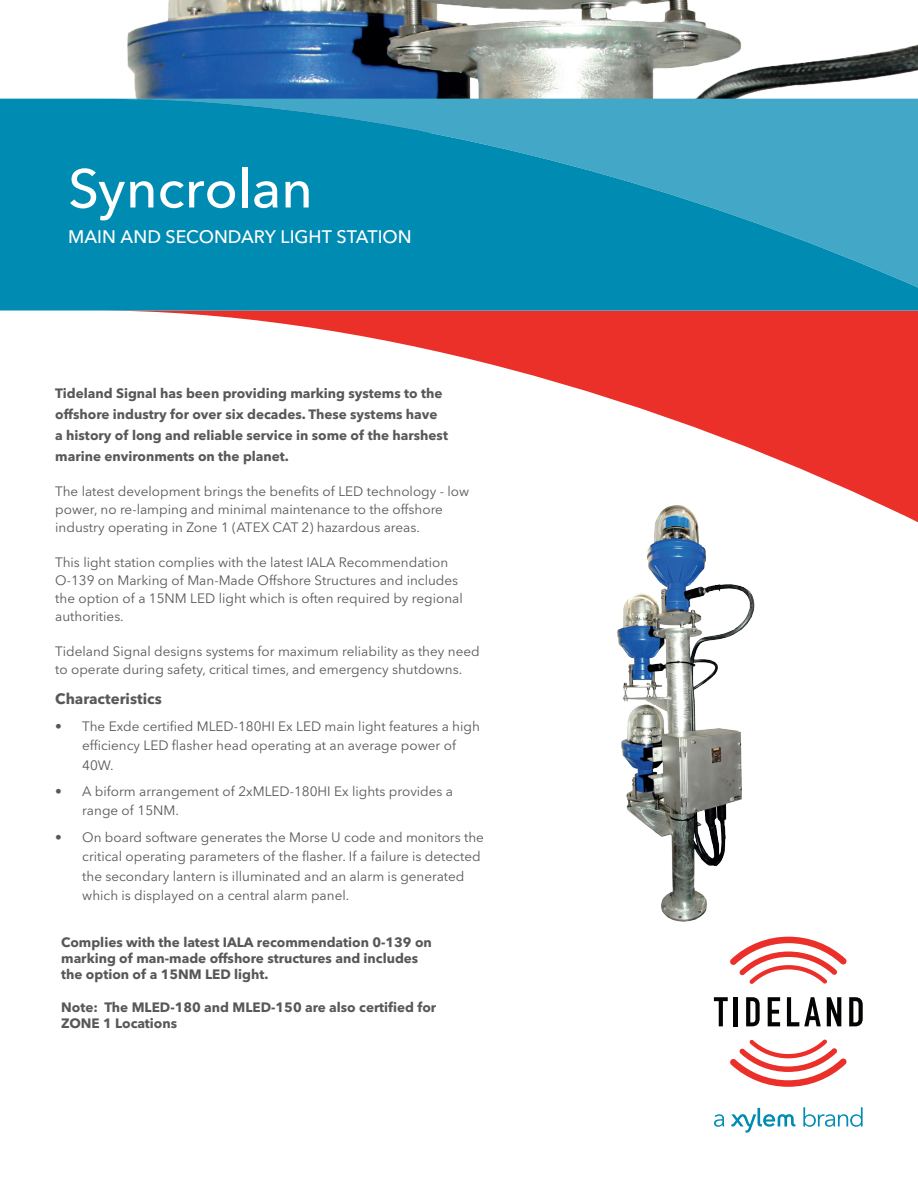
<style>
.page{position:relative;width:918px;height:1188px;background:#fff}
.page>*{position:absolute;margin:0;border:0;box-sizing:border-box;transform-origin:0 0}
.t1{font:500 54px "Avenir Next LT Pro";color:#fff}
.t2{font:500 18px "Avenir Next LT Pro";color:#fff}
.t3{font:700 15px "Avenir Next LT Pro";color:#57585a}
.t4{font:13.5px/18px "Avenir Next LT Pro";color:#57585a}
.t5{font:700 13.5px/21px "Avenir Next LT Pro";color:#57585a}
</style>
<div class="page">
<svg style="left:714px;top:997px;width:14px;height:29px"></svg>
<hr style="left:734px;top:997px;width:4px;height:29px;background:#040503">
<svg style="left:746px;top:997px;width:14px;height:29px"></svg>
<svg style="left:768px;top:997px;width:12px;height:29px"></svg>
<svg style="left:787px;top:997px;width:34px;height:29px"></svg>
<svg style="left:827px;top:997px;width:14px;height:29px"></svg>
<svg style="left:849px;top:997px;width:14px;height:29px"></svg>
<svg style="left:730px;top:937px;width:117px;height:47px"></svg>
<svg style="left:730px;top:1039px;width:117px;height:48px"></svg>
<svg style="left:714px;top:1114px;width:10px;height:13px"></svg>
<svg style="left:803px;top:1107px;width:60px;height:20px"></svg>
<svg style="left:731px;top:1108px;width:64px;height:25px"></svg>
<img style="left:0;top:0;width:918px;height:99px">
<svg style="left:132px;top:311px;width:786px;height:212px"></svg>
<svg style="left:0;top:99px;width:918px;height:212px;background:#1292b8"></svg>
<img style="left:555px;top:478px;width:256px;height:444px">
<h1 class="t1" style="left:68px;top:156px;width:246px">Syncrolan</h1>
<h2 class="t2" style="left:68px;top:226px;width:345px">MAIN AND SECONDARY LIGHT STATION</h2>
<p class="t5" style="left:55px;top:383px;width:394px">Tideland Signal has been providing marking systems to the offshore industry for over six decades. These systems have a history of long and reliable service in some of the harshest marine environments on the planet.</p>
<p class="t4" style="left:55px;top:483px;width:415px">The latest development brings the benefits of LED technology - low power, no re-lamping and minimal maintenance to the offshore industry operating in Zone 1 (ATEX CAT 2) hazardous areas.</p>
<p class="t4" style="left:55px;top:554px;width:409px">This light station complies with the latest IALA Recommendation O-139 on Marking of Man-Made Offshore Structures and includes the option of a 15NM LED light which is often required by regional authorities.</p>
<p class="t4" style="left:55px;top:643px;width:426px">Tideland Signal designs systems for maximum reliability as they need to operate during safety, critical times, and emergency shutdowns.</p>
<p class="t3" style="left:55px;top:690px;width:108px">Characteristics</p>
<p class="t4" style="left:82px;top:716px;width:399px;line-height:19.5px;text-indent:-27px">• The Exde certified MLED-180HI Ex LED main light features a high efficiency LED flasher head operating at an average power of<br>40W.</p>
<p class="t4" style="left:82px;top:781px;width:372px;line-height:19.5px;text-indent:-27px">• A biform arrangement of 2xMLED-180HI Ex lights provides a range of 15NM.</p>
<p class="t4" style="left:82px;top:827px;width:403px;line-height:19.5px;text-indent:-27px">• On board software generates the Morse U code and monitors the critical operating parameters of the flasher. If a failure is detected the secondary lantern is illuminated and an alarm is generated which is displayed on a central alarm panel.</p>
<p class="t5" style="left:61px;top:934px;width:372px;line-height:16.2px">Complies with the latest IALA recommendation 0-139 on marking of man-made offshore structures and includes the option of a 15NM LED light.</p>
<p class="t5" style="left:61px;top:999px;width:377px;line-height:16.2px">Note: The MLED-180 and MLED-150 are also certified for<br>ZONE 1 Locations</p>
</div>
